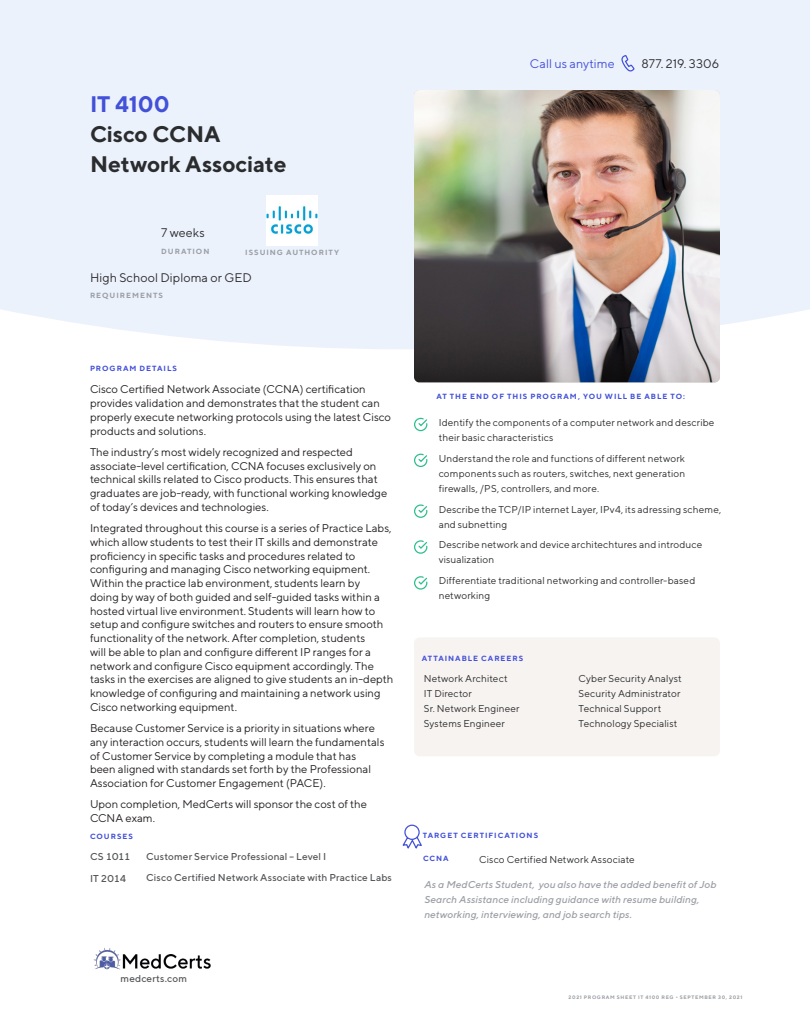
<style>
.page{position:relative;width:810px;height:1035px;background:#fff}
.page>*{position:absolute;margin:0;border:0;box-sizing:border-box;transform-origin:0 0}
.Title_Small_Carbon{font:700 22.5px "TT Norms";letter-spacing:-.005em;color:#2b2c2e}
.Title_Small_Carbon-2{font:700 22.5px "TT Norms";color:#4351d8}
.Running_Text_Small{font:12.5px "TT Norms";letter-spacing:.005em;color:#2b2c2e}
.Running_Text_Small-2{font:12.5px "TT Norms";color:#4351d8}
.body{font:11.25px/13.8px "TT Norms";color:#231f20}
.Running_Text_Extra_S{font:10px/15px "TT Norms";letter-spacing:.01em;color:#2b2c2e}
.Running_Text_Extra_S-2{font:italic 500 10px/15px "TT Norms";letter-spacing:.01em;color:#9b9fa5}
.Running_Text_Extra_S-3{font:500 10px "TT Norms";letter-spacing:.01em;color:#57585a}
.Running_Text_Medium{font:700 7.5px "TT Norms";letter-spacing:.13em;color:#4351d8}
.Running_Text_Medium-2{font:700 7.5px "TT Norms";letter-spacing:.13em;color:#9b9fa5}
.Running_Text_Medium-3{font:700 5px "TT Norms";letter-spacing:.13em;color:#9b9fa5}
</style>
<div class="page">
<div style="left:0;top:0;width:810px;height:349px;background:#ecf2fc"></div>
<svg style="left:414px;top:417px;width:14px;height:15px"></svg>
<svg style="left:414px;top:453px;width:14px;height:14px"></svg>
<svg style="left:414px;top:504px;width:14px;height:14px"></svg>
<svg style="left:414px;top:540px;width:14px;height:14px"></svg>
<svg style="left:414px;top:576px;width:14px;height:14px"></svg>
<img style="left:414px;top:90px;width:306px;height:292px">
<svg style="left:621px;top:54px;width:14px;height:19px"></svg>
<svg style="left:402px;top:824px;width:20px;height:25px"></svg>
<div style="left:414px;top:638px;width:306px;height:118px;background:#f7f3f1;border-radius:6px"></div>
<img style="left:266px;top:195px;width:51px;height:51px">
<img style="left:93px;top:948px;width:118px;height:22px">
<p class="Title_Small_Carbon-2" style="left:90px;top:90px;width:81px">IT 4100</p>
<p class="Title_Small_Carbon" style="left:90px;top:120px;width:132px">Cisco CCNA</p>
<p class="Title_Small_Carbon" style="left:90px;top:150px;width:198px">Network Associate</p>
<p class="Running_Text_Small" style="left:161px;top:225px;width:45px">7 weeks</p>
<p class="Running_Text_Medium-2" style="left:161px;top:246px;width:50px">DURATION</p>
<p class="Running_Text_Medium-2" style="left:245px;top:248px;width:95px">ISSUING AUTHORITY</p>
<p class="Running_Text_Small" style="left:90px;top:269px;width:163px">High School Diploma or GED</p>
<p class="Running_Text_Medium-2" style="left:90px;top:291px;width:75px">REQUIREMENTS</p>
<p class="Running_Text_Medium" style="left:90px;top:364px;width:89px">PROGRAM DETAILS</p>
<p class="body" style="left:90px;top:382px;width:303px">Cisco Certified Network Associate (CCNA) certification provides validation and demonstrates that the student can properly execute networking protocols using the latest Cisco products and solutions.</p>
<p class="body" style="left:90px;top:445px;width:299px">The industry’s most widely recognized and respected associate-level certification, CCNA focuses exclusively on technical skills related to Cisco products. This ensures that graduates are job-ready, with functional working knowledge of today’s devices and technologies.</p>
<p class="body" style="left:90px;top:521px;width:305px">Integrated throughout this course is a series of Practice Labs, which allow students to test their IT skills and demonstrate proficiency in specific tasks and procedures related to configuring and managing Cisco networking equipment.<br>Within the practice lab environment, students learn by<br>doing by way of both guided and self-guided tasks within a hosted virtual live environment. Students will learn how to setup and configure switches and routers to ensure smooth functionality of the network. After completion, students<br>will be able to plan and configure different IP ranges for a network and configure Cisco equipment accordingly. The tasks in the exercises are aligned to give students an in-depth knowledge of configuring and maintaining a network using Cisco networking equipment.</p>
<p class="body" style="left:90px;top:721px;width:296px">Because Customer Service is a priority in situations where any interaction occurs, students will learn the fundamentals of Customer Service by completing a module that has been aligned with standards set forth by the Professional Association for Customer Engagement (PACE).</p>
<p class="body" style="left:90px;top:797px;width:279px">Upon completion, MedCerts will sponsor the cost of the<br>CCNA exam.</p>
<p class="Running_Text_Extra_S-3" style="left:90px;top:851px;width:42px">CS 1011</p>
<p class="Running_Text_Extra_S-3" style="left:146px;top:850px;width:182px">Customer Service Professional – Level I</p>
<p class="Running_Text_Extra_S-3" style="left:90px;top:872px;width:38px">IT 2014</p>
<p class="Running_Text_Extra_S-3" style="left:146px;top:871px;width:247px">Cisco Certified Network Associate with Practice Labs</p>
<p class="Running_Text_Medium" style="left:90px;top:831px;width:45px">COURSES</p>
<p class="Running_Text_Extra_S-3" style="left:121px;top:972px;width:68px">medcerts.com</p>
<p class="Running_Text_Small-2" style="left:530px;top:56px;width:86px">Call us anytime</p>
<p class="Running_Text_Small" style="left:642px;top:56px;width:79px">877. 219. 3306</p>
<p class="Running_Text_Medium" style="left:437px;top:392px;width:250px">AT THE END OF THIS PROGRAM, YOU WILL BE ABLE TO:</p>
<p class="Running_Text_Extra_S" style="left:439px;top:415px;width:277px">Identify the components of a computer network and describe their basic characteristics</p>
<p class="Running_Text_Extra_S" style="left:439px;top:450px;width:248px;text-align:justify">Understand the role and functions of different network components such as routers, switches, next generation firewalls, /PS, controllers, and more.</p>
<p class="Running_Text_Extra_S" style="left:439px;top:501px;width:284px">Describe the TCP/IP internet Layer, IPv4, its adressing scheme, and subnetting</p>
<p class="Running_Text_Extra_S" style="left:439px;top:537px;width:265px">Describe network and device architechtures and introduce visualization</p>
<p class="Running_Text_Extra_S" style="left:439px;top:573px;width:258px">Differentiate traditional networking and controller-based networking</p>
<p class="Running_Text_Medium" style="left:422px;top:654px;width:103px">ATTAINABLE CAREERS</p>
<p class="Running_Text_Extra_S" style="left:424px;top:671px;width:85px">Network Architect</p>
<p class="Running_Text_Extra_S" style="left:424px;top:686px;width:50px">IT Director</p>
<p class="Running_Text_Extra_S" style="left:424px;top:701px;width:97px">Sr. Network Engineer</p>
<p class="Running_Text_Extra_S" style="left:424px;top:716px;width:82px">Systems Engineer</p>
<p class="Running_Text_Extra_S" style="left:579px;top:671px;width:105px">Cyber Security Analyst</p>
<p class="Running_Text_Extra_S" style="left:579px;top:686px;width:103px">Security Administrator</p>
<p class="Running_Text_Extra_S" style="left:579px;top:701px;width:84px">Technical Support</p>
<p class="Running_Text_Extra_S" style="left:579px;top:716px;width:100px">Technology Specialist</p>
<p class="Running_Text_Medium" style="left:423px;top:831px;width:117px">TARGET CERTIFICATIONS</p>
<p class="Running_Text_Medium" style="left:423px;top:854px;width:27px">CCNA</p>
<p class="Running_Text_Extra_S" style="left:479px;top:852px;width:157px">Cisco Certified Network Associate</p>
<p class="Running_Text_Extra_S-2" style="left:424px;top:877px;width:294px">As a MedCerts Student, you also have the added benefit of Job<br>Search Assistance including guidance with resume building, networking, interviewing, and job search tips.</p>
<p class="Running_Text_Medium-3" style="left:569px;top:994px;width:175px">2021 PROGRAM SHEET IT 4100 REG • SEPTEMBER 30, 2021</p>
</div>
